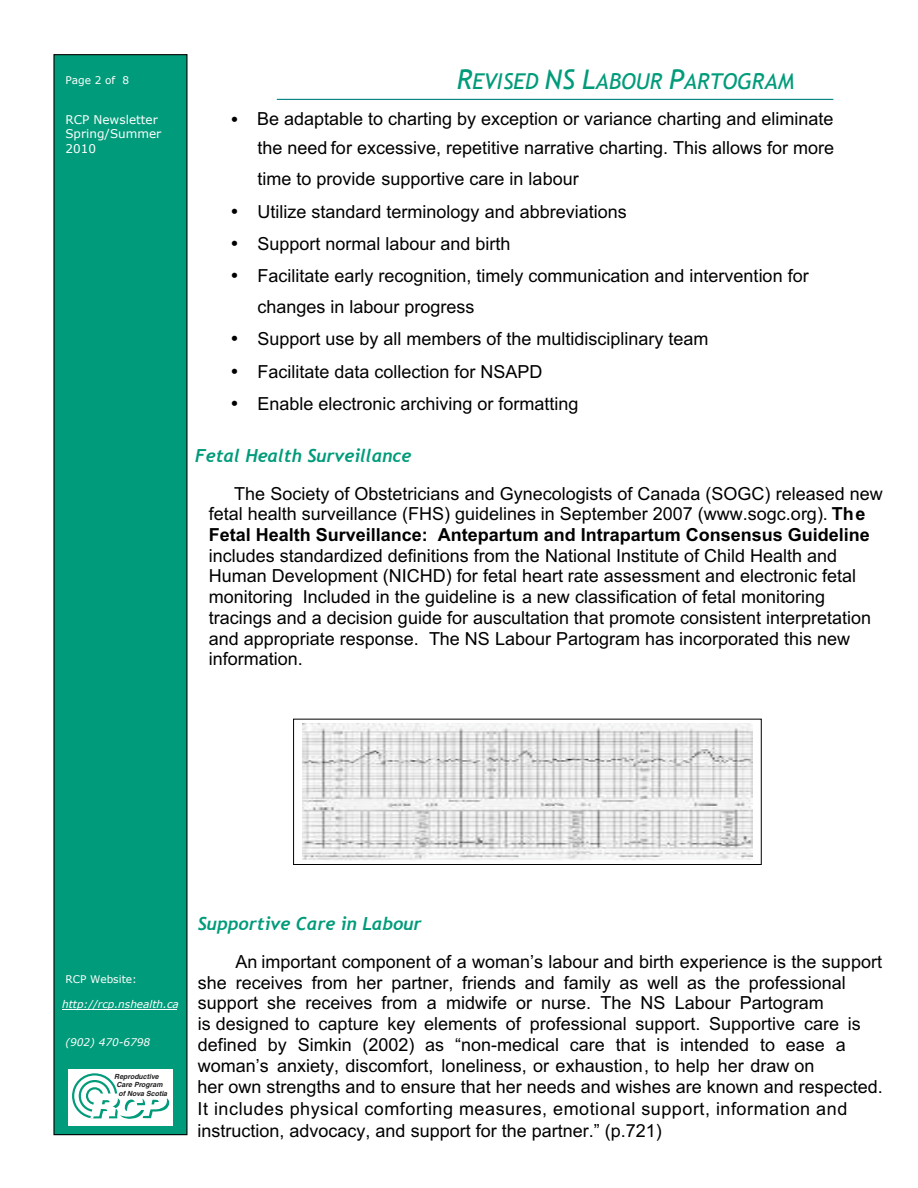
<style>
.page{position:relative;width:918px;height:1188px;background:#fff}
.page>*{position:absolute;margin:0;border:0;box-sizing:border-box;transform-origin:0 0}
.t1{font:italic 21.75px "Trebuchet MS";color:#009b7a}
.t2{font:18px/20.7px "Arial";color:#000}
.t3{font:italic 700 18px "Trebuchet";color:#009b7a}
.t4{font:12px/14.5px "Verdana";color:#fff}
.t5{font:italic 10.5px "Verdana";color:#fff}
.t6{font:10.5px "Verdana";color:#fff}
.t7{font:italic 700 7.05px/8.4px "Helvetica";color:#221f1f}
.s1{font-size:27px}
.s2{font-weight:700}
</style>
<div class="page">
<hr style="left:277px;top:99px;width:556px;height:1px;background:#008180">
<div style="left:54px;top:55px;width:133px;height:1080px;background:#009b7a"></div>
<div style="left:53px;top:54px;width:134px;height:1081px;border:1px solid #010101"></div>
<hr style="left:62px;top:1009px;width:115px;height:1px;background:#fff">
<div style="left:293px;top:719px;width:469px;height:146px;border:1px solid #010101"></div>
<img style="left:302px;top:724px;width:451px;height:136px">
<div style="left:69px;top:1069px;width:104px;height:57px;background:#fff"></div>
<svg style="left:72px;top:1073px;width:97px;height:46px"></svg>
<p class="t6" style="left:65px;top:73px;width:65px">Page 2 of 8</p>
<p class="t1" style="left:457px;top:69px;width:339px"><span class="s1">R</span>EVISED <span class="s1">NS L</span>ABOUR <span class="s1">P</span>ARTOGRAM</p>
<p class="t4" style="left:65px;top:112px;width:97px">RCP Newsletter<br>Spring/Summer<br>2010</p>
<p class="t6" style="left:63px;top:80px;width:51px">Page 2 of</p>
<p class="t4" style="left:63px;top:119px;width:102px">RCP Newsletter<br>Fall/Winter 2009</p>
<p class="t2" style="left:230px;top:108px;width:604px">• Be adaptable to charting by exception or variance charting and eliminate</p>
<p class="t2" style="left:257px;top:132px;width:578px;line-height:31px">the need for excessive, repetitive narrative charting. This allows for more time to provide supportive care in labour</p>
<p class="t2" style="left:230px;top:201px;width:398px">• Utilize standard terminology and abbreviations</p>
<p class="t2" style="left:230px;top:233px;width:282px">• Support normal labour and birth</p>
<p class="t2" style="left:257px;top:260px;width:553px;line-height:30.9px;text-indent:-27px">• Facilitate early recognition, timely communication and intervention for changes in labour progress</p>
<p class="t2" style="left:230px;top:329px;width:480px">• Support use by all members of the multidisciplinary team</p>
<p class="t2" style="left:230px;top:361px;width:314px">• Facilitate data collection for NSAPD</p>
<p class="t2" style="left:230px;top:393px;width:350px">• Enable electronic archiving or formatting</p>
<p class="t3" style="left:195px;top:444px;width:218px">Fetal Health Surveillance</p>
<p class="t2" style="left:209px;top:483px;width:676px;text-indent:26px">The Society of Obstetricians and Gynecologists of Canada (SOGC) released new fetal health surveillance (FHS) guidelines in September 2007 (www.sogc.org). <span class="s2">The<br>Fetal Health Surveillance: Antepartum and Intrapartum Consensus Guideline</span></p>
<p class="t2" style="left:209px;top:545px;width:664px">includes standardized definitions from the National Institute of Child Health and Human Development (NICHD) for fetal heart rate assessment and electronic fetal monitoring Included in the guideline is a new classification of fetal monitoring tracings and a decision guide for auscultation that promote consistent interpretation and appropriate response. The NS Labour Partogram has incorporated this new information.</p>
<p class="t3" style="left:198px;top:913px;width:225px">Supportive Care in Labour</p>
<p class="t2" style="left:198px;top:951px;width:686px;text-indent:37px">An important component of a woman’s labour and birth experience is the support she receives from her partner, friends and family as well as the professional support she receives from a midwife or nurse. The NS Labour Partogram<br>is designed to capture key elements of professional support. Supportive care is defined by Simkin (2002) as “non-medical care that is intended to ease a woman’s anxiety, discomfort, loneliness, or exhaustion, to help her draw on</p>
<p class="t6" style="left:65px;top:972px;width:73px">RCP Website:</p>
<p class="t5" style="left:62px;top:998px;width:118px">http://rcp.nshealth.ca</p>
<p class="t5" style="left:65px;top:1036px;width:86px">(902) 470-6798</p>
<p class="t5" style="left:54px;top:997px;width:83px">(902)470-6798</p>
<p class="t7" style="left:117px;top:1072px;width:52px;text-indent:-2px">Reproductive<br>Care Program of Nova Scotia</p>
<p class="t2" style="left:198px;top:1076px;width:687px;line-height:21.6px">her own strengths and to ensure that her needs and wishes are known and respected.<br>It includes physical comforting measures, emotional support, information and instruction, advocacy, and support for the partner.” (p.721)</p>
</div>
